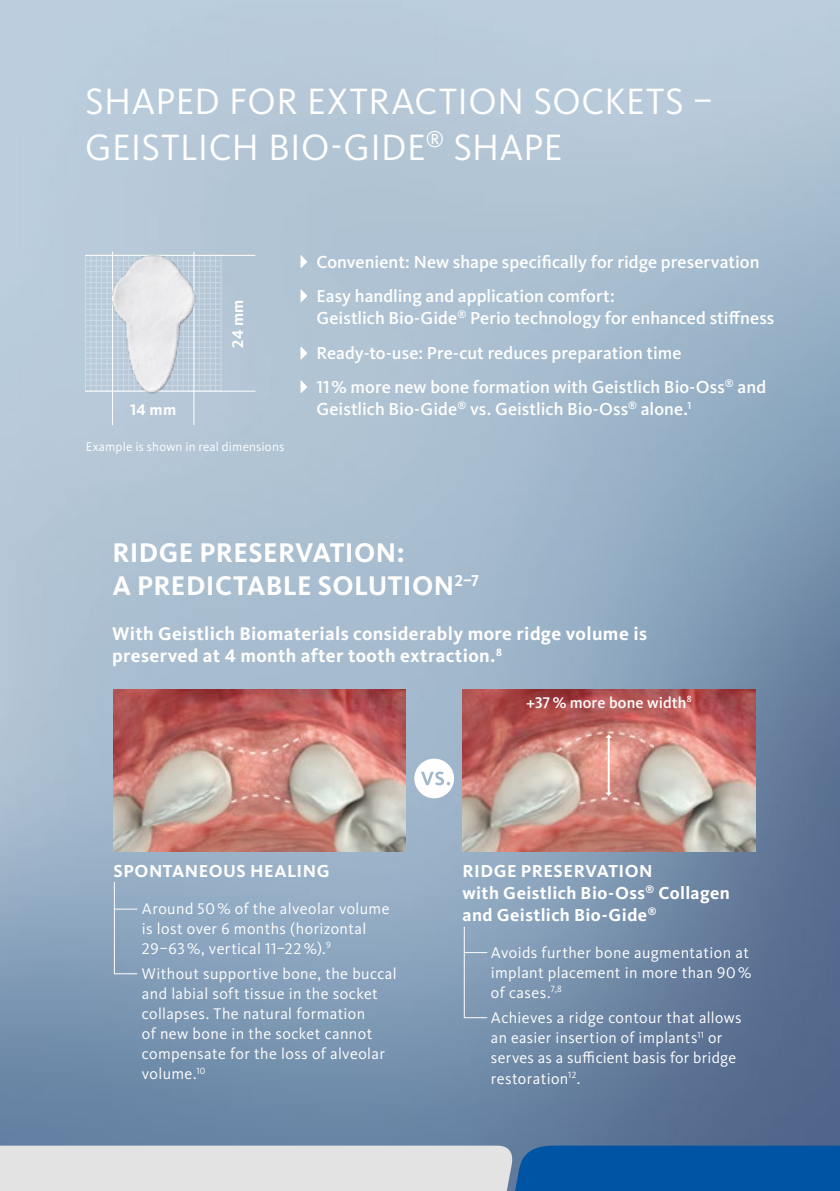
<style>
.page{position:relative;width:840px;height:1191px;background:#fff}
.page>*{position:absolute;margin:0;border:0;box-sizing:border-box;transform-origin:0 0}
.t1{font:38px/46px "Kievit Pro";letter-spacing:.01em;color:#fff}
.t2{font:700 28px/33.6px "Kievit Pro";letter-spacing:.015em;color:#fff}
.t3{font:700 19px/22px "Kievit Pro";letter-spacing:.02em;color:#fff}
.t4{font:500 18px/34.4px "Kievit Pro";color:#fff}
.t5{font:700 18px/22px "Kievit Pro";letter-spacing:.025em;color:#fff}
.t6{font:16px/20px "Kievit Pro";letter-spacing:.025em;color:#fff}
.t7{font:500 16px "Kievit Pro";letter-spacing:.01em;color:#fff}
.t8{font:700 16px "Kievit Pro";letter-spacing:.025em;color:#fff}
.t9{font:13px "Kievit Pro";letter-spacing:.01em;color:#fff}
</style>
<div class="page">
<img style="left:0;top:0;width:839px;height:1145px">
<svg style="left:0;top:1145px;width:839px;height:46px;background:#8aaac9"></svg>
<svg style="left:85px;top:512px;width:754px;height:594px;background:#859db6"></svg>
<svg style="left:300px;top:254px;width:7px;height:14px"></svg>
<svg style="left:300px;top:289px;width:7px;height:14px"></svg>
<svg style="left:300px;top:346px;width:7px;height:14px"></svg>
<svg style="left:300px;top:380px;width:7px;height:14px"></svg>
<img style="left:113px;top:690px;width:292px;height:161px">
<img style="left:462px;top:690px;width:292px;height:161px">
<svg style="left:414px;top:758px;width:40px;height:40px"></svg>
<hr style="left:607px;top:736px;width:2px;height:58px;background:#fff">
<svg style="left:605px;top:734px;width:6px;height:4px"></svg>
<svg style="left:605px;top:792px;width:6px;height:4px"></svg>
<hr style="left:463px;top:926px;width:1px;height:92px;background:#fff">
<svg style="left:464px;top:952px;width:23px;height:1px"></svg>
<svg style="left:464px;top:1017px;width:23px;height:1px"></svg>
<hr style="left:114px;top:882px;width:1px;height:92px;background:#fff">
<svg style="left:114px;top:908px;width:23px;height:1px"></svg>
<svg style="left:115px;top:973px;width:22px;height:1px"></svg>
<hr style="left:85px;top:255px;width:170px;height:1px;background:#fff">
<hr style="left:112px;top:252px;width:1px;height:173px;background:#fff">
<hr style="left:193px;top:252px;width:1px;height:173px;background:#fff">
<hr style="left:85px;top:391px;width:170px;height:1px;background:#fff">
<img style="left:69px;top:243px;width:177px;height:177px">
<h1 class="t1" style="left:85px;top:78px;width:628px">SHAPED FOR EXTRACTION SOCKETS –<br>GEISTLICH BIO-GIDE<sup>®</sup> SHAPE</h1>
<p class="t8" style="left:130px;top:399px;width:48px">14 mm</p>
<p class="t8" style="left:228px;top:348px;width:50px;rotate:-90deg">24 mm</p>
<p class="t9" style="left:86px;top:438px;width:200px">Example is shown in real dimensions</p>
<p class="t4" style="left:316px;top:244px;width:444px">Convenient: New shape specifically for ridge preservation<br>Easy handling and application comfort:</p>
<p class="t4" style="left:316px;top:301px;width:459px">Geistlich Bio-Gide<sup>®</sup> Perio technology for enhanced stiffness<br>Ready-to-use: Pre-cut reduces preparation time<br>11% more new bone formation with Geistlich Bio-Oss<sup>®</sup> and</p>
<p class="t4" style="left:316px;top:391px;width:376px">Geistlich Bio-Gide<sup>®</sup> vs. Geistlich Bio-Oss<sup>®</sup> alone.<sup>1</sup></p>
<h2 class="t2" style="left:112px;top:535px;width:368px">RIDGE PRESERVATION:<br>A PREDICTABLE SOLUTION<sup>2–7</sup></h2>
<p class="t3" style="left:112px;top:622px;width:536px">With Geistlich Biomaterials considerably more ridge volume is preserved at 4 month after tooth extraction.<sup>8</sup></p>
<p class="t5" style="left:113px;top:859px;width:217px">SPONTANEOUS HEALING</p>
<p class="t6" style="left:142px;top:898px;width:249px">Around 50% of the alveolar volume is lost over 6 months (horizontal<br>29–63 %, vertical 11–22 %).<sup>9</sup></p>
<p class="t6" style="left:142px;top:964px;width:256px">Without supportive bone, the buccal and labial soft tissue in the socket collapses. The natural formation<br>of new bone in the socket cannot compensate for the loss of alveolar volume.<sup>10</sup></p>
<p class="t7" style="left:526px;top:693px;width:167px">+37 % more bone width<sup>8</sup></p>
<p class="t5" style="left:462px;top:859px;width:269px">RIDGE PRESERVATION<br>with Geistlich Bio-Oss<sup>®</sup> Collagen and Geistlich Bio-Gide<sup>®</sup></p>
<p class="t6" style="left:490px;top:942px;width:262px">Avoids further bone augmentation at implant placement in more than 90% of cases.<sup>7,8</sup></p>
<p class="t6" style="left:490px;top:1008px;width:252px">Achieves a ridge contour that allows an easier insertion of implants<sup>11</sup> or serves as a sufficient basis for bridge restoration<sup>12</sup>.</p>
</div>
